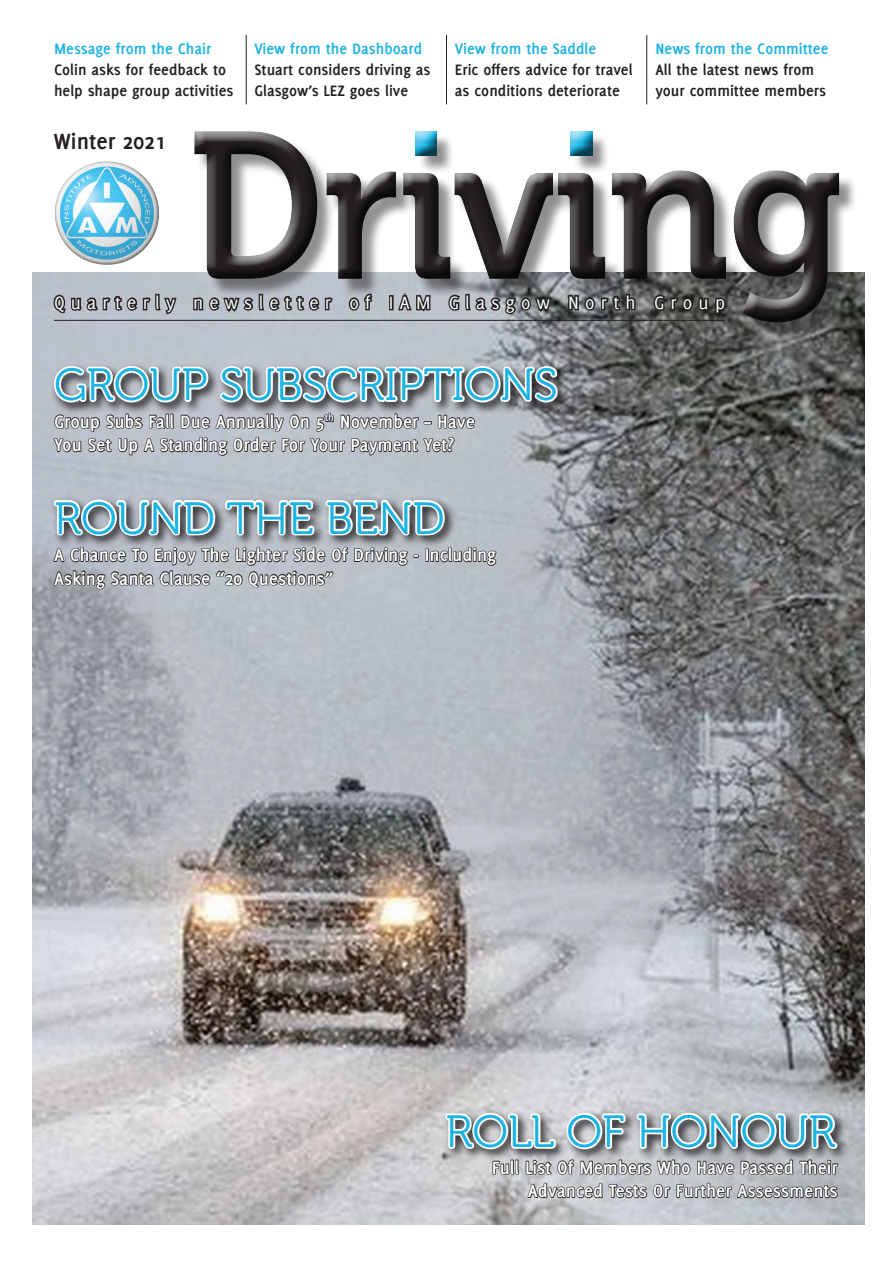
<style>
.page{position:relative;width:893px;height:1263px;background:#fff}
.page>*{position:absolute;margin:0;border:0;box-sizing:border-box;transform-origin:0 0}
.t1{font:45px "Museo 300";color:#1ab3e4}
.t2{font:700 24px "Delicious";color:#231f20}
.t3{font:700 19.5px/23.4px "Delicious";color:#fff}
.t4{font:19.5px "Delicious";letter-spacing:.32em;color:#fff}
.t5{font:700 16.5px/21px "Delicious";color:#231f20}
.t6{font:700 16.5px "Delicious";color:#1ab3e4}
</style>
<div class="page">
<img style="left:33px;top:272px;width:832px;height:953px">
<svg style="left:52px;top:286px;width:126px;height:32px;background:#999da4"></svg>
<svg style="left:50px;top:363px;width:520px;height:52px;background:#9a9ea4"></svg>
<svg style="left:52px;top:364px;width:158px;height:41px"></svg>
<svg style="left:216px;top:364px;width:344px;height:41px"></svg>
<hr style="left:54px;top:320px;width:671px;height:1px;background:#231f20">
<hr style="left:246px;top:35px;width:1px;height:69px;background:#231f20">
<hr style="left:446px;top:35px;width:1px;height:69px;background:#231f20">
<hr style="left:646px;top:35px;width:1px;height:69px;background:#231f20">
<div style="left:197px;top:134px;width:661px;height:207px;background:#231f20;opacity:.5"></div>
<div style="left:183px;top:120px;width:665px;height:201px;background:#fff"></div>
<div style="left:186px;top:124px;width:664px;height:204px;background:#231f20;opacity:.75"></div>
<div style="left:412px;top:130px;width:26px;height:23px;background:#fff"></div>
<div style="left:412px;top:131px;width:26px;height:27px;background:#231f20;opacity:.75"></div>
<div style="left:567px;top:130px;width:26px;height:23px;background:#fff"></div>
<div style="left:567px;top:131px;width:26px;height:27px;background:#231f20;opacity:.75"></div>
<svg style="left:52px;top:412px;width:424px;height:49px;background:#92969c"></svg>
<img style="left:55px;top:161px;width:104px;height:104px">
<svg style="left:51px;top:496px;width:406px;height:52px;background:#a6acb3"></svg>
<svg style="left:52px;top:498px;width:165px;height:41px"></svg>
<svg style="left:223px;top:498px;width:93px;height:39px"></svg>
<svg style="left:324px;top:498px;width:123px;height:41px"></svg>
<div style="left:425px;top:548px;width:4px;height:14px;border:2px solid #231f20"></div>
<svg style="left:429px;top:546px;width:68px;height:23px;background:#83868b"></svg>
<svg style="left:52px;top:546px;width:367px;height:58px;background:#989ca2"></svg>
<svg style="left:442px;top:1109px;width:407px;height:53px"></svg>
<svg style="left:443px;top:1111px;width:396px;height:96px"></svg>
<p class="t6" style="left:54px;top:39px;width:159px">Message from the Chair</p>
<p class="t5" style="left:54px;top:59px;width:181px">Colin asks for feedback to help shape group activities</p>
<p class="t2" style="left:54px;top:128px;width:113px">Winter 2021</p>
<p class="t6" style="left:254px;top:39px;width:169px">View from the Dashboard</p>
<p class="t5" style="left:254px;top:59px;width:177px">Stuart considers driving as<br>Glasgow’s LEZ goes live</p>
<p class="t6" style="left:455px;top:39px;width:143px">View from the Saddle</p>
<p class="t5" style="left:455px;top:59px;width:179px">Eric offers advice for travel as conditions deteriorate</p>
<p class="t6" style="left:655px;top:39px;width:175px">News from the Committee</p>
<p class="t5" style="left:655px;top:59px;width:172px">All the latest news from your committee members</p>
<p class="t4" style="left:54px;top:291px;width:672px">Quarterly newsletter of IAM Glasgow North Group</p>
<h1 class="t1" style="left:54px;top:360px;width:505px">GROUP SUBSCRIPTIONS</h1>
<p class="t3" style="left:54px;top:409px;width:422px">Group Subs Fall Due Annually On 5<sup>th</sup> November – Have<br>You Set Up A Standing Order For Your Payment Yet?</p>
<h1 class="t1" style="left:54px;top:494px;width:392px">ROUND THE BEND</h1>
<p class="t3" style="left:54px;top:543px;width:444px">A Chance To Enjoy The Lighter Side Of Driving - Including<br>Asking Santa Clause “20 Questions”</p>
<h1 class="t1" style="left:445px;top:1107px;width:392px">ROLL OF HONOUR</h1>
<p class="t3" style="left:492px;top:1155px;width:347px;text-align:right">Full List Of Members Who Have Passed Their<br>Advanced Tests Or Further Assessments</p>
</div>
